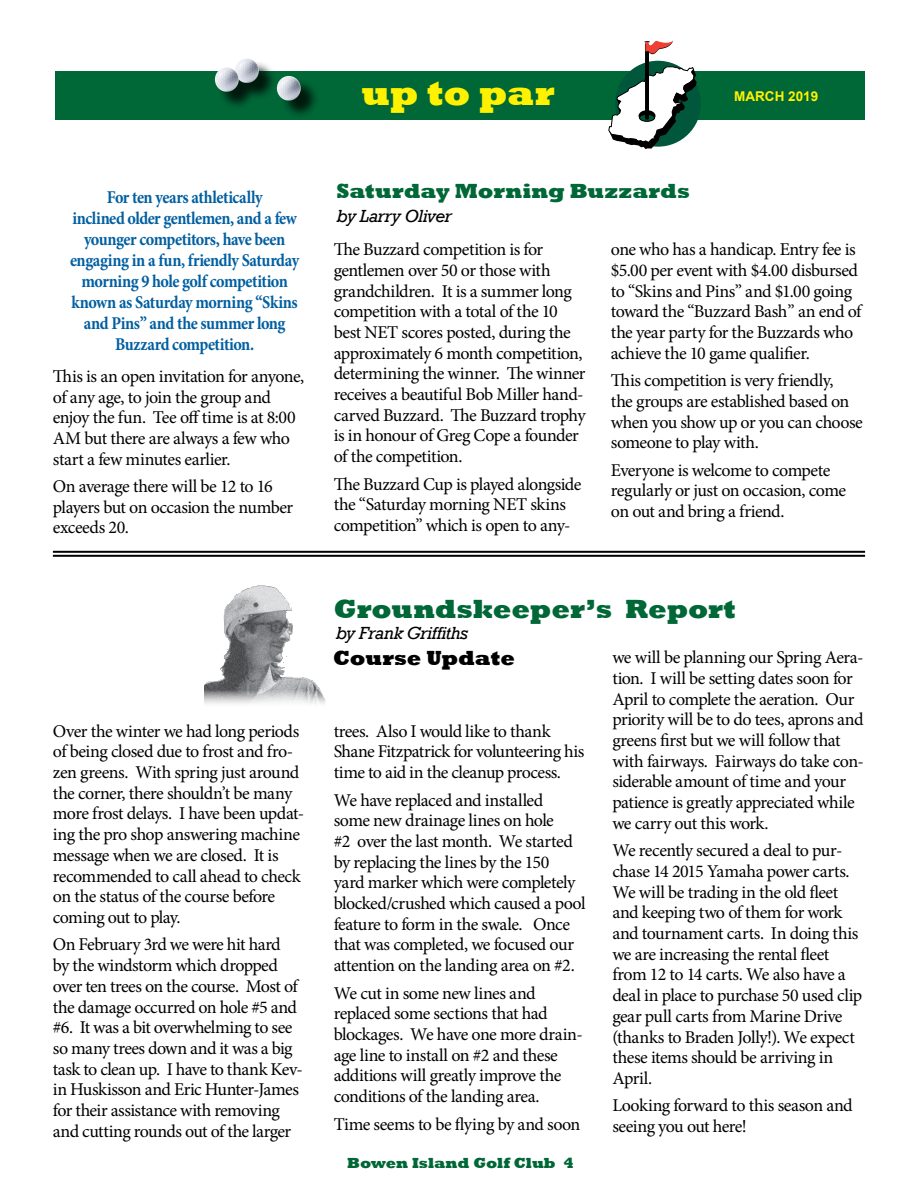
<style>
.page{position:relative;width:918px;height:1188px;background:#fff}
.page>*{position:absolute;margin:0;border:0;box-sizing:border-box;transform-origin:0 0}
.t1{font:800 36px "Rockwell";letter-spacing:-.005em;color:#fff200}
.t2{font:800 27px "Rockwell";color:#006737}
.t3{font:800 21px "Rockwell";letter-spacing:.005em;color:#006737}
.t4{font:800 21px "Rockwell";letter-spacing:-.005em;color:#000}
.t5{font:18px/20.7px "Minion Pro";letter-spacing:-.035em;color:#000}
.t6{font:700 18px/21px "Minion Pro";letter-spacing:-.03em;color:#005fa1;text-align:center;scale:.9 1}
.t7{font:italic 18px "Rockwell";letter-spacing:-.02em;color:#000}
.t8{font:800 15px "Rockwell";color:#006737}
.t9{font:700 13.5px "Arial";color:#fff200}
</style>
<div class="page">
<div style="left:55px;top:72px;width:810px;height:48px;background:#006737"></div>
<div style="left:218px;top:61px;width:101px;height:58px;background:#000;opacity:.75"></div>
<img style="left:277px;top:76px;width:24px;height:25px;border-radius:12px">
<img style="left:235px;top:58px;width:24px;height:25px;border-radius:12px">
<img style="left:215px;top:67px;width:24px;height:25px;border-radius:12px">
<svg style="left:608px;top:40px;width:89px;height:109px"></svg>
<hr style="left:53px;top:551px;width:812px;height:2px;background:#000">
<hr style="left:53px;top:555px;width:812px;height:2px;background:#000">
<img style="left:204px;top:585px;width:121px;height:119px">
<p class="t6" style="left:70px;top:187px;width:256px">For ten years athletically<br>inclined older gentlemen, and a few younger competitors, have been engaging in a fun, friendly Saturday morning 9 hole golf competition known as Saturday morning “Skins and Pins” and the summer long<br>Buzzard competition.</p>
<p class="t5" style="left:53px;top:366px;width:253px">This is an open invitation for anyone, of any age, to join the group and enjoy the fun. Tee off time is at 8:00<br>AM but there are always a few who start a few minutes earlier.</p>
<p class="t5" style="left:53px;top:476px;width:242px">On average there will be 12 to 16 players but on occasion the number exceeds 20.</p>
<p class="t5" style="left:53px;top:721px;width:253px">Over the winter we had long periods of being closed due to frost and fro&shy;zen greens. With spring just around the corner, there shouldn’t be many more frost delays. I have been updat&shy;ing the pro shop answering machine message when we are closed. It is recommended to call ahead to check on the status of the course before coming out to play.</p>
<p class="t5" style="left:53px;top:934px;width:251px">On February 3rd we were hit hard<br>by the windstorm which dropped over ten trees on the course. Most of the damage occurred on hole #5 and #6. It was a bit overwhelming to see so many trees down and it was a big task to clean up. I have to thank Kev&shy;in Huskisson and Eric Hunter-James for their assistance with removing and cutting rounds out of the larger</p>
<h1 class="t1" style="left:362px;top:72px;width:194px">up to par</h1>
<p class="t9" style="left:734px;top:88px;width:86px">MARCH 2019</p>
<p class="t3" style="left:336px;top:179px;width:355px">Saturday Morning Buzzards</p>
<p class="t7" style="left:337px;top:206px;width:116px">by Larry Oliver</p>
<p class="t5" style="left:334px;top:239px;width:254px">The Buzzard competition is for gentlemen over 50 or those with grandchildren. It is a summer long competition with a total of the 10 best NET scores posted, during the approximately 6 month competition, determining the winner. The winner receives a beautiful Bob Miller hand&shy;carved Buzzard. The Buzzard trophy is in honour of Greg Cope a founder of the competition.</p>
<p class="t5" style="left:334px;top:474px;width:249px">The Buzzard Cup is played alongside the “Saturday morning NET skins competition” which is open to any-</p>
<p class="t5" style="left:611px;top:239px;width:254px">one who has a handicap. Entry fee is $5.00 per event with $4.00 disbursed to “Skins and Pins” and $1.00 going toward the “Buzzard Bash” an end of the year party for the Buzzards who achieve the 10 game qualifier.</p>
<p class="t5" style="left:611px;top:370px;width:253px">This competition is very friendly,<br>the groups are established based on when you show up or you can choose someone to play with.</p>
<p class="t5" style="left:611px;top:460px;width:237px">Everyone is welcome to compete regularly or just on occasion, come on out and bring a friend.</p>
<h2 class="t2" style="left:334px;top:593px;width:404px">Groundskeeper’s Report</h2>
<p class="t7" style="left:336px;top:622px;width:134px">by Frank Griffiths</p>
<p class="t4" style="left:333px;top:646px;width:183px">Course Update</p>
<p class="t5" style="left:612px;top:647px;width:253px">we will be planning our Spring Aera&shy;tion. I will be setting dates soon for April to complete the aeration. Our priority will be to do tees, aprons and greens first but we will follow that with fairways. Fairways do take con&shy;siderable amount of time and your patience is greatly appreciated while we carry out this work.</p>
<p class="t5" style="left:612px;top:840px;width:251px">We recently secured a deal to pur&shy;chase 14 2015 Yamaha power carts.<br>We will be trading in the old fleet and keeping two of them for work and tournament carts. In doing this we are increasing the rental fleet from 12 to 14 carts. We also have a deal in place to purchase 50 used clip gear pull carts from Marine Drive (thanks to Braden Jolly!). We expect these items should be arriving in<br>April.</p>
<p class="t5" style="left:612px;top:1095px;width:242px">Looking forward to this season and seeing you out here!</p>
<p class="t5" style="left:334px;top:721px;width:252px">trees. Also I would like to thank<br>Shane Fitzpatrick for volunteering his time to aid in the cleanup process.</p>
<p class="t5" style="left:334px;top:790px;width:253px">We have replaced and installed<br>some new drainage lines on hole<br>#2 over the last month. We started by replacing the lines by the 150<br>yard marker which were completely blocked/crushed which caused a pool feature to form in the swale. Once that was completed, we focused our attention on the landing area on #2.</p>
<p class="t5" style="left:334px;top:983px;width:251px">We cut in some new lines and replaced some sections that had blockages. We have one more drain&shy;age line to install on #2 and these additions will greatly improve the conditions of the landing area.</p>
<p class="t5" style="left:334px;top:1114px;width:248px">Time seems to be flying by and soon</p>
<p class="t8" style="left:347px;top:1154px;width:228px">Bowen Island Golf Club 4</p>
</div>
